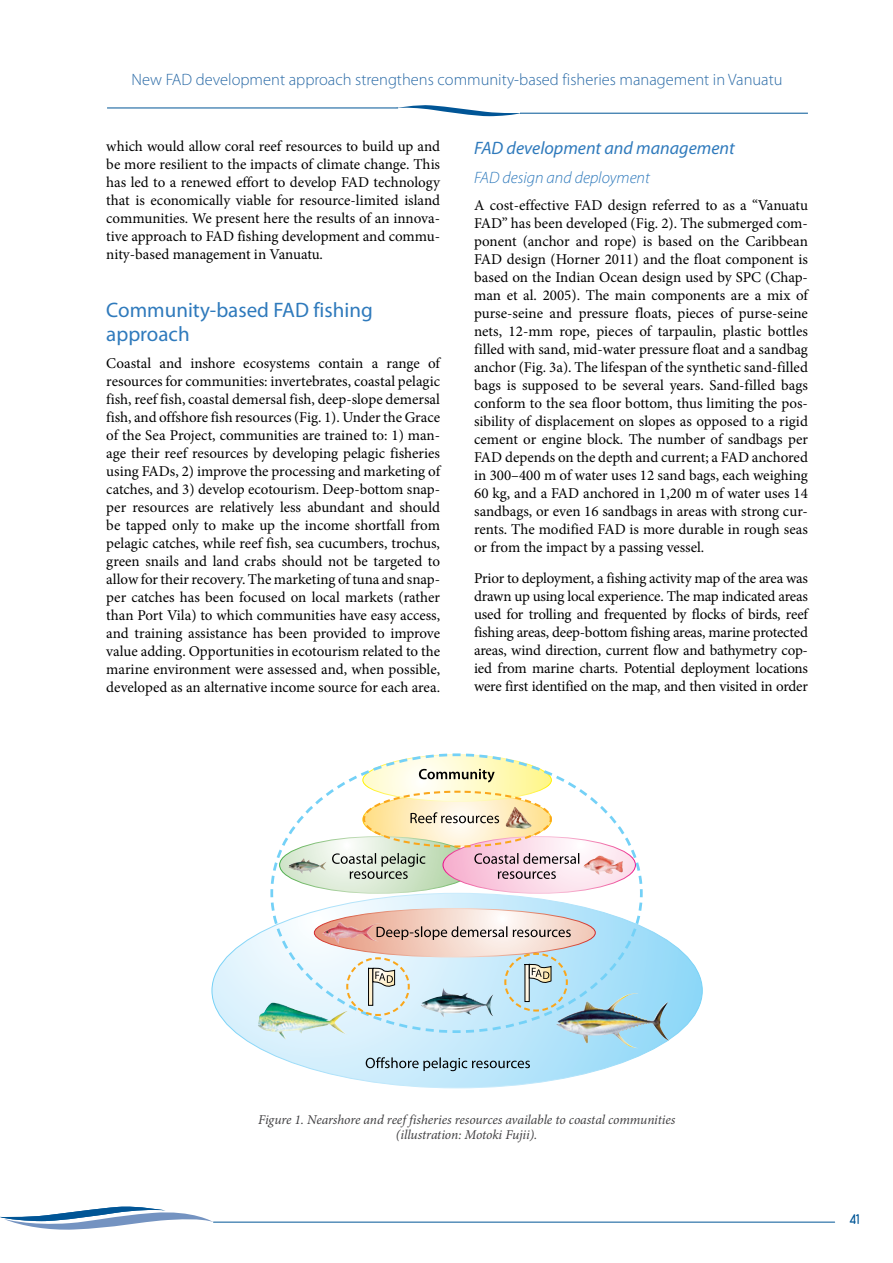
<style>
.page{position:relative;width:893px;height:1263px;background:#fff}
.page>*{position:absolute;margin:0;border:0;box-sizing:border-box;transform-origin:0 0}
.t1{font:21px/24px "Myriad Pro";color:#2f7abc}
.t2{font:italic 18px "Myriad Pro";color:#2f7abc}
.t3{font:300 16.5px "Myriad Pro";color:#2a6aa6}
.t4{font:italic 300 16.5px "Myriad Pro";color:#2f7abc}
.t5{font:15px/18px "Minion Pro";letter-spacing:-.01em;color:#000;text-align:justify}
.t6{font:15px "Duepuntozero";color:#005596}
.t7{font:italic 13.5px/15px "Minion Pro";letter-spacing:-.01em;color:#414042;text-align:center}
</style>
<div class="page">
<hr style="left:520px;top:113px;width:288px;height:1px;background:#005596">
<hr style="left:107px;top:108px;width:291px;height:1px;background:#005596">
<svg style="left:395px;top:105px;width:126px;height:11px"></svg>
<hr style="left:214px;top:1222px;width:621px;height:1px;background:#005596">
<svg style="left:0;top:1206px;width:214px;height:24px"></svg>
<svg style="left:212px;top:927px;width:490px;height:127px"></svg>
<img style="left:258px;top:1003px;width:11px;height:36px">
<svg style="left:269px;top:753px;width:375px;height:470px"></svg>
<p class="t3" style="left:132px;top:69px;width:653px">New FAD development approach strengthens community-based fisheries management in Vanuatu</p>
<p class="t5" style="left:106px;top:138px;width:335px">which would allow coral reef resources to build up and be more resilient to the impacts of climate change. This has led to a renewed effort to develop FAD technology that is economically viable for resource-limited island communities. We present here the results of an innova&shy;tive approach to FAD fishing development and commu&shy;nity-based management in Vanuatu.</p>
<h1 class="t1" style="left:106px;top:298px;width:268px">Community-based FAD fishing approach</h1>
<p class="t5" style="left:106px;top:354px;width:335px">Coastal and inshore ecosystems contain a range of resources for communities: invertebrates, coastal pelagic fish, reef fish, coastal demersal fish, deep-slope demersal fish, and offshore fish resources (Fig. 1). Under the Grace of the Sea Project, communities are trained to: 1) man&shy;age their reef resources by developing pelagic fisheries using FADs, 2) improve the processing and marketing of catches, and 3) develop ecotourism. Deep-bottom snap&shy;per resources are relatively less abundant and should be tapped only to make up the income shortfall from pelagic catches, while reef fish, sea cucumbers, trochus, green snails and land crabs should not be targeted to allow for their recovery. The marketing of tuna and snap&shy;per catches has been focused on local markets (rather than Port Vila) to which communities have easy access, and training assistance has been provided to improve value adding. Opportunities in ecotourism related to the marine environment were assessed and, when possible, developed as an alternative income source for each area.</p>
<p class="t2" style="left:474px;top:137px;width:262px">FAD development and management</p>
<p class="t4" style="left:474px;top:168px;width:177px">FAD design and deployment</p>
<p class="t5" style="left:474px;top:196px;width:335px">A cost-effective FAD design referred to as a “Vanuatu FAD” has been developed (Fig. 2). The submerged com&shy;ponent (anchor and rope) is based on the Caribbean FAD design (Horner 2011) and the float component is based on the Indian Ocean design used by SPC (Chap&shy;man et al. 2005). The main components are a mix of purse-seine and pressure floats, pieces of purse-seine nets, 12-mm rope, pieces of tarpaulin, plastic bottles filled with sand, mid-water pressure float and a sandbag anchor (Fig. 3a). The lifespan of the synthetic sand-filled bags is supposed to be several years. Sand-filled bags conform to the sea floor bottom, thus limiting the pos&shy;sibility of displacement on slopes as opposed to a rigid cement or engine block. The number of sandbags per FAD depends on the depth and current; a FAD anchored in 300–400 m of water uses 12 sand bags, each weighing 60 kg, and a FAD anchored in 1,200 m of water uses 14 sandbags, or even 16 sandbags in areas with strong cur&shy;rents. The modified FAD is more durable in rough seas or from the impact by a passing vessel.</p>
<p class="t5" style="left:474px;top:569px;width:335px">Prior to deployment, a fishing activity map of the area was drawn up using local experience. The map indicated areas used for trolling and frequented by flocks of birds, reef fishing areas, deep-bottom fishing areas, marine protected areas, wind direction, current flow and bathymetry cop&shy;ied from marine charts. Potential deployment locations were first identified on the map, and then visited in order</p>
<p class="t7" style="left:258px;top:1112px;width:419px">Figure 1. Nearshore and reef fisheries resources available to coastal communities (illustration: Motoki Fujii).</p>
<p class="t6" style="left:850px;top:1211px;width:11px">41</p>
</div>
